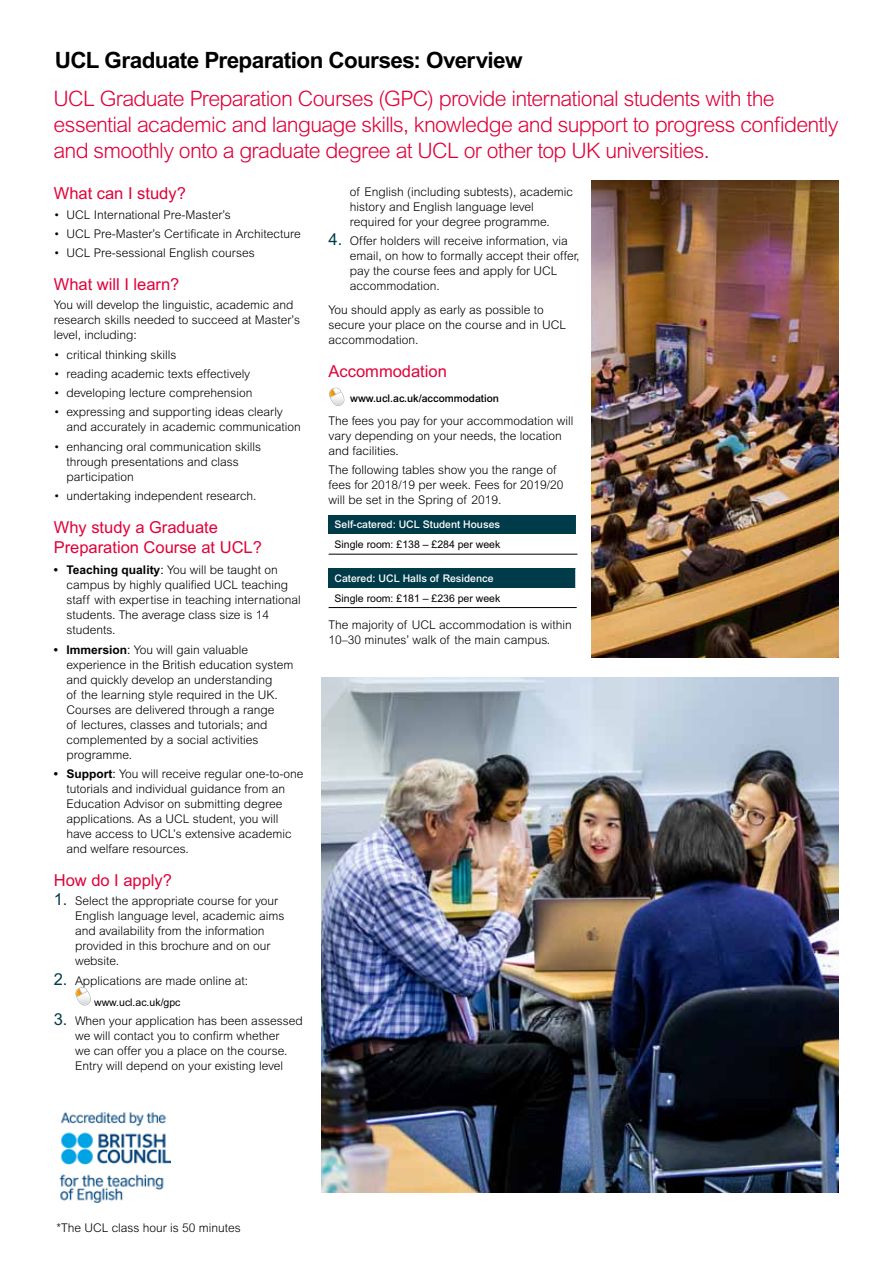
<style>
.page{position:relative;width:893px;height:1263px;background:#fff}
.page>*{position:absolute;margin:0;border:0;box-sizing:border-box;transform-origin:0 0}
.t1{font:700 22.5px "Arial MT Std";letter-spacing:-.025em;color:#000}
.t2{font:300 21.3px/25.5px "Arial MT Std";letter-spacing:-.035em;color:#e20039}
.t3{font:16.5px/20.2px "Arial MT Std";color:#e20039}
.t4{font:300 12px/15px "Arial MT Std";color:#000}
.t5{font:10.5px "Arial MT Std";color:#000}
.t6{font:500 10.5px "Arial MT Std";color:#fff}
.t7{font:500 10.5px "Arial MT Std";color:#000}
.s1{font-weight:700}
.s2{font-weight:400}
.s3{font-weight:400;font-size:16.5px;color:#003b49}
</style>
<div class="page">
<svg style="left:75px;top:987px;width:16px;height:18px"></svg>
<svg style="left:329px;top:388px;width:15px;height:18px"></svg>
<div style="left:329px;top:515px;width:248px;height:19px;background:#003b49"></div>
<svg style="left:576px;top:515px;width:1px;height:39px"></svg>
<hr style="left:329px;top:554px;width:248px;height:1px;background:#000">
<div style="left:329px;top:568px;width:247px;height:20px;background:#003b49"></div>
<hr style="left:575px;top:568px;width:2px;height:20px;background:#fff">
<hr style="left:329px;top:607px;width:248px;height:1px;background:#000">
<img style="left:591px;top:181px;width:248px;height:477px">
<img style="left:321px;top:677px;width:518px;height:516px">
<img style="left:59px;top:1112px;width:111px;height:91px">
<h1 class="t1" style="left:55px;top:47px;width:469px">UCL Graduate Preparation Courses: Overview</h1>
<p class="t2" style="left:54px;top:86px;width:786px">UCL Graduate Preparation Courses (GPC) provide international students with the essential academic and language skills, knowledge and support to progress confidently and smoothly onto a graduate degree at UCL or other top UK universities.</p>
<h3 class="t3" style="left:54px;top:183px;width:134px">What can I study?</h3>
<p class="t4" style="left:54px;top:207px;width:178px">• UCL International Pre-Master’s</p>
<p class="t4" style="left:54px;top:226px;width:249px">• UCL Pre-Master’s Certificate in Architecture</p>
<p class="t4" style="left:54px;top:245px;width:203px">• UCL Pre-sessional English courses</p>
<h3 class="t3" style="left:54px;top:274px;width:127px">What will I learn?</h3>
<p class="t4" style="left:54px;top:298px;width:248px">You will develop the linguistic, academic and research skills needed to succeed at Master’s level, including:</p>
<p class="t4" style="left:54px;top:347px;width:124px">• critical thinking skills</p>
<p class="t4" style="left:54px;top:366px;width:198px">• reading academic texts effectively</p>
<p class="t4" style="left:54px;top:385px;width:200px">• developing lecture comprehension</p>
<p class="t4" style="left:67px;top:405px;width:236px;text-indent:-13px">• expressing and supporting ideas clearly and accurately in academic communication</p>
<p class="t4" style="left:67px;top:439px;width:196px;text-indent:-13px">• enhancing oral communication skills through presentations and class participation</p>
<p class="t4" style="left:54px;top:488px;width:204px">• undertaking independent research.</p>
<h3 class="t3" style="left:54px;top:517px;width:210px">Why study a Graduate<br>Preparation Course at UCL?</h3>
<p class="t4" style="left:67px;top:563px;width:236px;text-indent:-13px"><span class="s1">• Teaching quality</span><span class="s2">:</span> You will be taught on campus by highly qualified UCL teaching staff with expertise in teaching international students. The average class size is 14 students.</p>
<p class="t4" style="left:67px;top:642px;width:229px;text-indent:-13px"><span class="s1">• Immersion</span><span class="s2">:</span> You will gain valuable experience in the British education system and quickly develop an understanding<br>of the learning style required in the UK.<br>Courses are delivered through a range<br>of lectures, classes and tutorials; and complemented by a social activities programme.</p>
<p class="t4" style="left:67px;top:766px;width:238px;text-indent:-13px"><span class="s1">• Support</span><span class="s2">:</span> You will receive regular one-to-one tutorials and individual guidance from an Education Advisor on submitting degree applications. As a UCL student, you will have access to UCL’s extensive academic and welfare resources.</p>
<h3 class="t3" style="left:54px;top:870px;width:120px">How do I apply?</h3>
<p class="t4" style="left:75px;top:893px;width:211px;text-indent:-21px"><span class="s3">1.</span> Select the appropriate course for your<br>English language level, academic aims and availability from the information provided in this brochure and on our website.</p>
<p class="t4" style="left:54px;top:973px;width:196px"><span class="s3">2.</span> Applications are made online at:</p>
<p class="t5" style="left:94px;top:996px;width:88px">www.ucl.ac.uk/gpc</p>
<p class="t4" style="left:54px;top:1013px;width:250px;text-align:center"><span class="s3">3.</span> When your application has been assessed we will contact you to confirm whether<br>we can offer you a place on the course.<br>Entry will depend on your existing level</p>
<p class="t4" style="left:350px;top:184px;width:225px">of English (including subtests), academic history and English language level required for your degree programme.</p>
<p class="t4" style="left:350px;top:233px;width:231px;text-indent:-21px"><span class="s3">4.</span> Offer holders will receive information, via email, on how to formally accept their offer, pay the course fees and apply for UCL accommodation.</p>
<p class="t4" style="left:329px;top:302px;width:239px">You should apply as early as possible to secure your place on the course and in UCL accommodation.</p>
<h3 class="t3" style="left:329px;top:361px;width:120px">Accommodation</h3>
<p class="t7" style="left:350px;top:392px;width:150px">www.ucl.ac.uk/accommodation</p>
<p class="t4" style="left:329px;top:413px;width:246px">The fees you pay for your accommodation will vary depending on your needs, the location and facilities.</p>
<p class="t4" style="left:329px;top:462px;width:237px">The following tables show you the range of fees for 2018/19 per week. Fees for 2019/20 will be set in the Spring of 2019.</p>
<p class="t6" style="left:335px;top:518px;width:167px">Self-catered: UCL Student Houses</p>
<p class="t5" style="left:335px;top:538px;width:167px">Single room: £138 – £284 per week</p>
<p class="t6" style="left:335px;top:572px;width:160px">Catered: UCL Halls of Residence</p>
<p class="t5" style="left:335px;top:592px;width:167px">Single room: £181 – £236 per week</p>
<p class="t4" style="left:329px;top:617px;width:245px">The majority of UCL accommodation is within<br>10–30 minutes’ walk of the main campus.</p>
<p class="t4" style="left:57px;top:1220px;width:186px">*The UCL class hour is 50 minutes</p>
</div>
